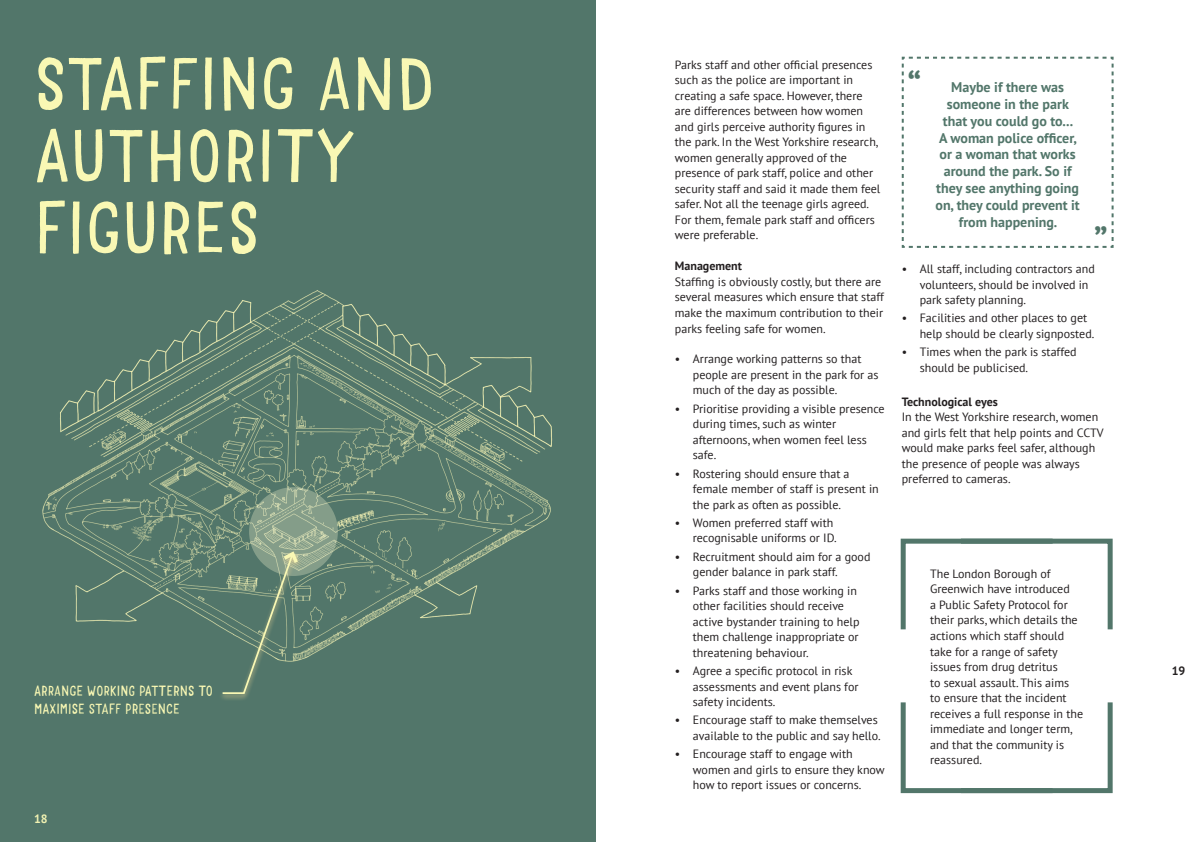
<style>
.page{position:relative;width:1191px;height:842px;background:#fff}
.page>*{position:absolute;margin:0;border:0;box-sizing:border-box;transform-origin:0 0}
.Sub_section_title{font:300 72px/72px "Mr Dodo";color:#f9f8b4}
.t1{font:700 35px "PT Sans";color:#52766a}
.Body_text_12t___15_5{font:700 14px/16.8px "PT Sans";color:#52766a;text-align:center}
.Sub_section_title-2{font:300 14px/17.6px "Mr Dodo";color:#f9f8b4}
.Body_text_12t___15_5-2{font:12px/15.5px "PT Sans";color:#231f20}
.Body_text_12t___15_5-3{font:700 12px "PT Sans";color:#231f20}
.Page_number_chapter{font:700 12px "PT Sans";color:#231f20}
.Page_number_chapter-2{font:700 12px "PT Sans";color:#f1f2b2}
</style>
<div class="page">
<div style="left:0;top:0;width:595px;height:842px;background:#52766a"></div>
<svg style="left:901px;top:56px;width:213px;height:192px"></svg>
<img style="left:42px;top:290px;width:511px;height:370px">
<svg style="left:900px;top:702px;width:213px;height:92px"></svg>
<svg style="left:900px;top:538px;width:213px;height:92px"></svg>
<svg style="left:249px;top:487px;width:89px;height:89px;background:#91a78f"></svg>
<div style="left:218px;top:550px;width:84px;height:151px;background:#edd696;opacity:.82"></div>
<svg style="left:221px;top:549px;width:80px;height:146px"></svg>
<p class="Sub_section_title" style="left:34px;top:49px;width:403px">STAFFING AND<br>AUTHORITY<br>FIGURES</p>
<p class="Body_text_12t___15_5-2" style="left:675px;top:57px;width:207px">Parks staff and other official presences such as the police are important in creating a safe space. However, there are differences between how women and girls perceive authority figures in the park. In the West Yorkshire research, women generally approved of the presence of park staff, police and other security staff and said it made them feel safer. Not all the teenage girls agreed.<br>For them, female park staff and officers were preferable.</p>
<p class="Body_text_12t___15_5-3" style="left:675px;top:258px;width:69px">Management</p>
<p class="Body_text_12t___15_5-2" style="left:675px;top:274px;width:211px">Staffing is obviously costly, but there are several measures which ensure that staff make the maximum contribution to their parks feeling safe for women.</p>
<p class="Body_text_12t___15_5-2" style="left:693px;top:351px;width:187px;text-indent:-18px">• Arrange working patterns so that people are present in the park for as much of the day as possible.</p>
<p class="Body_text_12t___15_5-2" style="left:693px;top:401px;width:193px;text-indent:-18px">• Prioritise providing a visible presence during times, such as winter afternoons, when women feel less safe.</p>
<p class="Body_text_12t___15_5-2" style="left:693px;top:465px;width:187px;text-indent:-18px">• Rostering should ensure that a female member of staff is present in the park as often as possible.</p>
<p class="Body_text_12t___15_5-2" style="left:675px;top:515px;width:163px;text-align:right">• Women preferred staff with recognisable uniforms or ID.</p>
<p class="Body_text_12t___15_5-2" style="left:693px;top:549px;width:179px;text-indent:-18px">• Recruitment should aim for a good gender balance in park staff.</p>
<p class="Body_text_12t___15_5-2" style="left:693px;top:582px;width:168px;text-indent:-18px">• Parks staff and those working in other facilities should receive active bystander training to help them challenge inappropriate or threatening behaviour.</p>
<p class="Body_text_12t___15_5-2" style="left:693px;top:663px;width:167px;text-indent:-18px">• Agree a specific protocol in risk assessments and event plans for safety incidents.</p>
<p class="Body_text_12t___15_5-2" style="left:675px;top:712px;width:207px;text-align:right">• Encourage staff to make themselves available to the public and say hello.</p>
<p class="Body_text_12t___15_5-2" style="left:693px;top:746px;width:193px;text-indent:-18px">• Encourage staff to engage with women and girls to ensure they know how to report issues or concerns.</p>
<p class="Sub_section_title-2" style="left:34px;top:682px;width:180px">ARRANGE WORKING PATTERNS TO<br>MAXIMISE STAFF PRESENCE</p>
<p class="Page_number_chapter-2" style="left:34px;top:811px;width:15px">18</p>
<p class="t1" style="left:907px;top:63px;width:15px">“</p>
<p class="Body_text_12t___15_5" style="left:935px;top:79px;width:146px">Maybe if there was someone in the park that you could go to...<br>A woman police officer, or a woman that works around the park. So if they see anything going on, they could prevent it from happening.</p>
<p class="t1" style="left:1108px;top:242px;width:15px;rotate:-180deg">“</p>
<p class="Body_text_12t___15_5-2" style="left:919px;top:261px;width:177px;text-indent:-18px">• All staff, including contractors and volunteers, should be involved in park safety planning.</p>
<p class="Body_text_12t___15_5-2" style="left:919px;top:310px;width:176px;text-indent:-18px">• Facilities and other places to get help should be clearly signposted.</p>
<p class="Body_text_12t___15_5-2" style="left:919px;top:344px;width:158px;text-indent:-18px">• Times when the park is staffed should be publicised.</p>
<p class="Body_text_12t___15_5-3" style="left:901px;top:393px;width:98px">Technological eyes</p>
<p class="Body_text_12t___15_5-2" style="left:901px;top:409px;width:203px">In the West Yorkshire research, women and girls felt that help points and CCTV would make parks feel safer, although the presence of people was always preferred to cameras.</p>
<p class="Body_text_12t___15_5-2" style="left:930px;top:566px;width:154px">The London Borough of<br>Greenwich have introduced<br>a Public Safety Protocol for their parks, which details the actions which staff should take for a range of safety issues from drug detritus<br>to sexual assault. This aims<br>to ensure that the incident receives a full response in the immediate and longer term, and that the community is reassured.</p>
<p class="Page_number_chapter" style="left:1171px;top:663px;width:15px">19</p>
</div>
